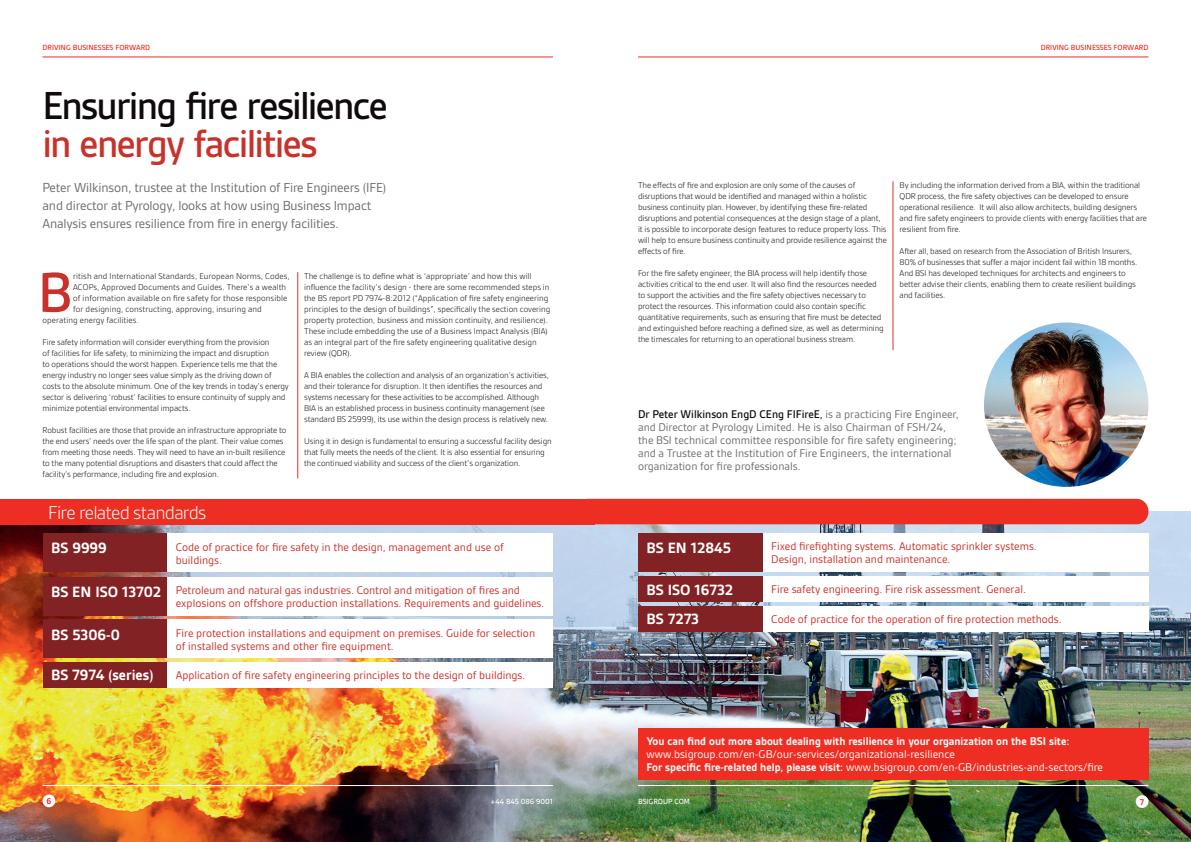
<style>
.page{position:relative;width:1191px;height:842px;background:#fff}
.page>*{position:absolute;margin:0;border:0;box-sizing:border-box;transform-origin:0 0}
.t1{font:500 60.2px "BSI Gesta";color:#c9312b}
.t2{font:500 42px "BSI Gesta";letter-spacing:-.04em;color:#110a0c}
.t3{font:500 42px "BSI Gesta";letter-spacing:-.04em;color:#c9312b}
.t4{font:300 20px "BSI Gesta";letter-spacing:-.04em;color:#fff}
.t5{font:700 16px/29.8px "BSI Gesta";color:#fff}
.t6{font:14px/18px "BSI Gesta";letter-spacing:-.01em;color:#6c6d70}
.t7{font:12px/13px "BSI Gesta";color:#c9312b}
.t8{font:12px/13px "BSI Gesta";color:#6c6d70}
.t9{font:12px/13px "BSI Gesta";color:#fff}
.t10{font:700 12px "BSI Gesta";color:#fff}
.t11{font:300 9px/11px "BSI Gesta";letter-spacing:-.01em;color:#110a0c}
.t12{font:300 9px "BSI Gesta";letter-spacing:.01em;color:#110a0c}
.t13{font:700 9px "BSI Gesta";color:#ee2e22}
.t14{font:500 8px "BSI Gesta";color:#ee2e22}
.t15{font:500 8px "BSI Gesta";color:#fff}
.s1{font-weight:500;color:#110a0c}
.s2{color:#110a0c}
.s3{font-weight:700}
</style>
<div class="page">
<img style="left:0;top:511px;width:1191px;height:331px">
<div style="left:0;top:499px;width:604px;height:25px;background:#ee2e22"></div>
<div style="left:43px;top:662px;width:124px;height:26px;background:#832224"></div>
<div style="left:43px;top:577px;width:124px;height:38px;background:#832224"></div>
<div style="left:43px;top:619px;width:124px;height:39px;background:#832224"></div>
<div style="left:43px;top:533px;width:124px;height:39px;background:#832224"></div>
<hr style="left:297px;top:272px;width:1px;height:206px;background:#ee2e22">
<div style="left:167px;top:577px;width:386px;height:38px;background:#fff"></div>
<div style="left:167px;top:619px;width:386px;height:39px;background:#fff"></div>
<div style="left:167px;top:533px;width:386px;height:39px;background:#fff"></div>
<div style="left:167px;top:662px;width:386px;height:26px;background:#fff"></div>
<hr style="left:43px;top:57px;width:510px;height:1px;background:#ee2e22">
<hr style="left:43px;top:785px;width:510px;height:1px;background:#fff">
<div style="left:43px;top:794px;width:12px;height:13px;background:#fff;border-radius:50%"></div>
<div style="left:604px;top:499px;width:544px;height:25px;background:#ee2e22"></div>
<div style="left:639px;top:606px;width:124px;height:25px;background:#832224"></div>
<div style="left:639px;top:576px;width:124px;height:26px;background:#832224"></div>
<div style="left:639px;top:533px;width:124px;height:39px;background:#832224"></div>
<hr style="left:892px;top:181px;width:1px;height:169px;background:#ee2e22">
<img style="left:984px;top:322px;width:164px;height:165px;border-radius:82px">
<div style="left:638px;top:728px;width:510px;height:52px;background:#ee2e22"></div>
<div style="left:763px;top:576px;width:385px;height:26px;background:#fff"></div>
<div style="left:763px;top:606px;width:385px;height:25px;background:#fff"></div>
<div style="left:763px;top:533px;width:385px;height:39px;background:#fff"></div>
<hr style="left:638px;top:57px;width:510px;height:1px;background:#ee2e22">
<hr style="left:638px;top:785px;width:510px;height:1px;background:#fff">
<div style="left:1135px;top:795px;width:13px;height:13px;background:#fff;border-radius:50%"></div>
<p class="t14" style="left:43px;top:43px;width:109px">DRIVING BUSINESSES FORWARD</p>
<h2 class="t2" style="left:43px;top:82px;width:347px">Ensuring fire resilience</h2>
<h2 class="t3" style="left:43px;top:120px;width:277px">in energy facilities</h2>
<h3 class="t6" style="left:43px;top:178px;width:345px">Peter Wilkinson, trustee at the Institution of Fire Engineers (IFE) and director at Pyrology, looks at how using Business Impact<br>Analysis ensures resilience from fire in energy facilities.</h3>
<h1 class="t1" style="left:38px;top:260px;width:36px">B</h1>
<p class="t12" style="left:73px;top:271px;width:218px">ritish and International Standards, European Norms, Codes,</p>
<p class="t12" style="left:73px;top:282px;width:214px">ACOPs, Approved Documents and Guides. There’s a wealth</p>
<p class="t12" style="left:73px;top:293px;width:215px">of information available on fire safety for those responsible</p>
<p class="t12" style="left:73px;top:304px;width:190px">for designing, constructing, approving, insuring and</p>
<p class="t12" style="left:43px;top:315px;width:98px">operating energy facilities.</p>
<p class="t11" style="left:43px;top:337px;width:248px">Fire safety information will consider everything from the provision<br>of facilities for life safety, to minimizing the impact and disruption<br>to operations should the worst happen. Experience tells me that the energy industry no longer sees value simply as the driving down of costs to the absolute minimum. One of the key trends in today’s energy sector is delivering ‘robust’ facilities to ensure continuity of supply and minimize potential environmental impacts.</p>
<p class="t11" style="left:43px;top:425px;width:245px">Robust facilities are those that provide an infrastructure appropriate to the end users’ needs over the life span of the plant. Their value comes from meeting those needs. They will need to have an in-built resilience to the many potential disruptions and disasters that could affect the facility’s performance, including fire and explosion.</p>
<h3 class="t4" style="left:48px;top:502px;width:160px">Fire related standards</h3>
<p class="t11" style="left:304px;top:270px;width:248px">The challenge is to define what is ‘appropriate’ and how this will influence the facility’s design - there are some recommended steps in the BS report PD 7974-8:2012 (“Application of fire safety engineering principles to the design of buildings”, specifically the section covering property protection, business and mission continuity, and resilience).<br>These include embedding the use of a Business Impact Analysis (BIA) as an integral part of the fire safety engineering qualitative design review (QDR).</p>
<p class="t11" style="left:304px;top:370px;width:246px">A BIA enables the collection and analysis of an organization’s activities, and their tolerance for disruption. It then identifies the resources and systems necessary for these activities to be accomplished. Although BIA is an established process in business continuity management (see standard BS 25999), its use within the design process is relatively new.</p>
<p class="t11" style="left:304px;top:436px;width:249px">Using it in design is fundamental to ensuring a successful facility design that fully meets the needs of the client. It is also essential for ensuring the continued viability and success of the client’s organization.</p>
<h3 class="t5" style="left:51px;top:533px;width:57px">BS 9999</h3>
<h3 class="t5" style="left:51px;top:577px;width:112px">BS EN ISO 13702</h3>
<h3 class="t5" style="left:51px;top:620px;width:70px">BS 5306-0</h3>
<h3 class="t5" style="left:51px;top:660px;width:104px">BS 7974 (series)</h3>
<h3 class="t7" style="left:176px;top:540px;width:329px">Code of practice for fire safety in the design, management and use of buildings.</h3>
<h3 class="t7" style="left:176px;top:584px;width:370px">Petroleum and natural gas industries. Control and mitigation of fires and explosions on offshore production installations. Requirements and guidelines.</h3>
<h3 class="t7" style="left:176px;top:626px;width:361px">Fire protection installations and equipment on premises. Guide for selection of installed systems and other fire equipment.</h3>
<h3 class="t7" style="left:176px;top:669px;width:351px">Application of fire safety engineering principles to the design of buildings.</h3>
<p class="t13" style="left:46px;top:796px;width:6px">6</p>
<p class="t15" style="left:490px;top:797px;width:64px">+44 845 086 9001</p>
<p class="t14" style="left:1040px;top:43px;width:109px">DRIVING BUSINESSES FORWARD</p>
<p class="t11" style="left:638px;top:180px;width:250px">The effects of fire and explosion are only some of the causes of disruptions that would be identified and managed within a holistic business continuity plan. However, by identifying these fire-related disruptions and potential consequences at the design stage of a plant, it is possible to incorporate design features to reduce property loss. This will help to ensure business continuity and provide resilience against the effects of fire.</p>
<p class="t11" style="left:638px;top:268px;width:247px">For the fire safety engineer, the BIA process will help identify those activities critical to the end user. It will also find the resources needed to support the activities and the fire safety objectives necessary to protect the resources. This information could also contain specific quantitative requirements, such as ensuring that fire must be detected and extinguished before reaching a defined size, as well as determining the timescales for returning to an operational business stream.</p>
<p class="t11" style="left:899px;top:180px;width:249px">By including the information derived from a BIA, within the traditional QDR process, the fire safety objectives can be developed to ensure operational resilience. It will also allow architects, building designers and fire safety engineers to provide clients with energy facilities that are resilient from fire.</p>
<p class="t11" style="left:899px;top:246px;width:239px">After all, based on research from the Association of British Insurers, 80% of businesses that suffer a major incident fail within 18 months.<br>And BSI has developed techniques for architects and engineers to better advise their clients, enabling them to create resilient buildings and facilities.</p>
<p class="t8" style="left:638px;top:407px;width:322px"><span class="s1">Dr Peter Wilkinson EngD CEng FIFireE</span><span class="s2">,</span> is a practicing Fire Engineer, and Director at Pyrology Limited. He is also Chairman of FSH/24, the BSI technical committee responsible for fire safety engineering; and a Trustee at the Institution of Fire Engineers, the international organization for fire professionals.</p>
<h3 class="t5" style="left:646px;top:533px;width:86px">BS EN 12845</h3>
<h3 class="t5" style="left:646px;top:575px;width:88px">BS ISO 16732<br>BS 7273</h3>
<h3 class="t7" style="left:771px;top:540px;width:267px">Fixed firefighting systems. Automatic sprinkler systems.<br>Design, installation and maintenance.</h3>
<h3 class="t7" style="left:771px;top:583px;width:256px">Fire safety engineering. Fire risk assessment. General.</h3>
<h3 class="t7" style="left:771px;top:613px;width:292px">Code of practice for the operation of fire protection methods.</h3>
<h3 class="t10" style="left:646px;top:735px;width:424px">You can find out more about dealing with resilience in your organization on the BSI site:</h3>
<h3 class="t9" style="left:646px;top:748px;width:458px">www.bsigroup.com/en-GB/our-services/organizational-resilience<br><span class="s3">For specific fire-related help, please visit:</span> www.bsigroup.com/en-GB/industries-and-sectors/fire</h3>
<p class="t15" style="left:638px;top:797px;width:54px">BSIGROUP.COM</p>
<p class="t13" style="left:1140px;top:797px;width:6px">7</p>
</div>
